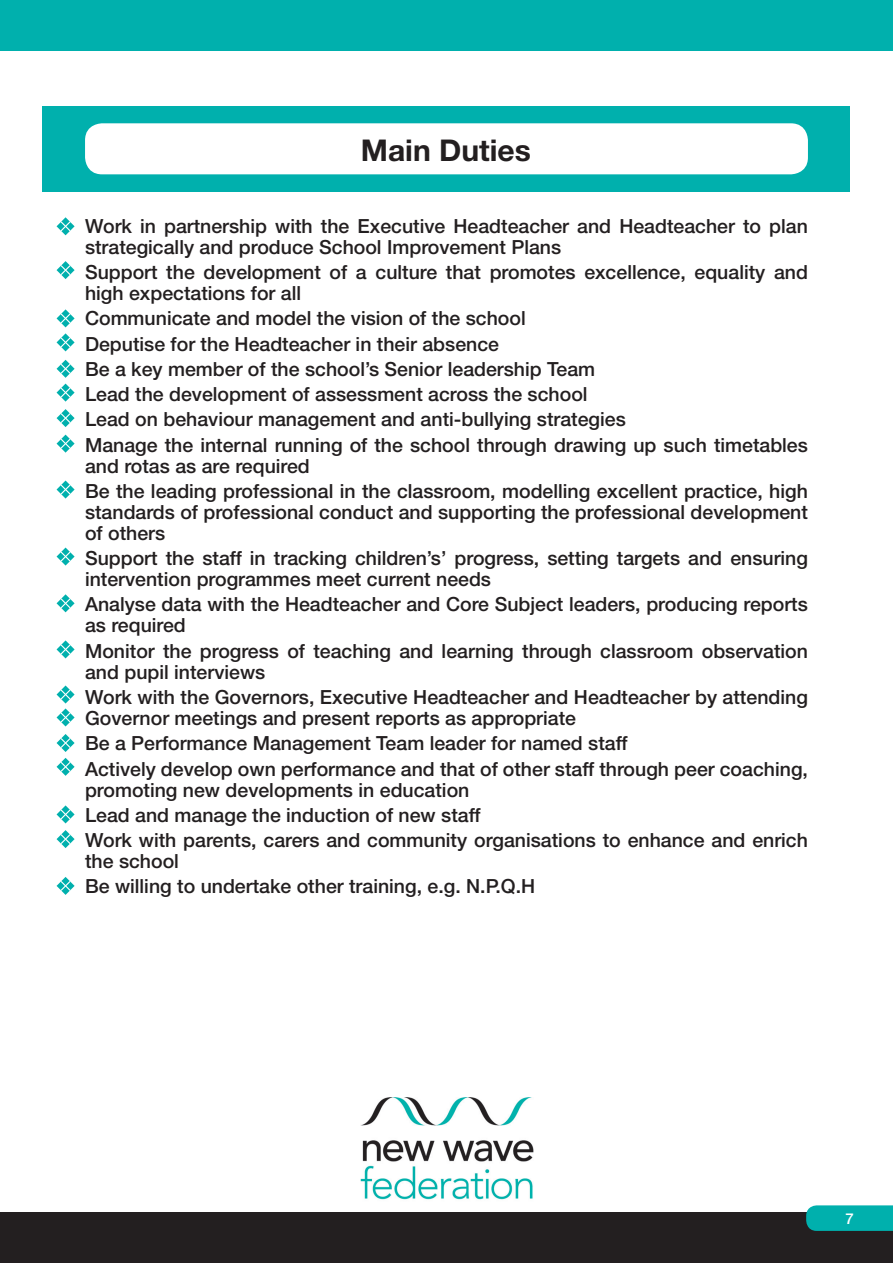
<style>
.page{position:relative;width:893px;height:1263px;background:#fff}
.page>*{position:absolute;margin:0;border:0;box-sizing:border-box;transform-origin:0 0}
.t1{font:700 30px "Helvetica Neue";color:#231f20}
.Main1{font:500 19.5px/21px "Helvetica Neue";color:#231f20}
.t2{font:500 15px "Helvetica Neue";color:#fff}
</style>
<div class="page">
<div style="left:0;top:1212px;width:893px;height:51px;background:#231f20"></div>
<svg style="left:806px;top:1205px;width:87px;height:26px;background:#06afac"></svg>
<div style="left:0;top:0;width:893px;height:51px;background:#00b0ad"></div>
<div style="left:43px;top:106px;width:807px;height:85px;background:#00b0ad"></div>
<div style="left:85px;top:123px;width:723px;height:51px;background:#fff;border-radius:17px"></div>
<svg style="left:57px;top:217px;width:18px;height:18px"></svg>
<svg style="left:57px;top:261px;width:18px;height:18px"></svg>
<svg style="left:57px;top:480px;width:18px;height:19px"></svg>
<svg style="left:57px;top:547px;width:18px;height:19px"></svg>
<svg style="left:57px;top:594px;width:18px;height:18px"></svg>
<svg style="left:57px;top:640px;width:18px;height:18px"></svg>
<svg style="left:57px;top:685px;width:18px;height:41px"></svg>
<svg style="left:57px;top:734px;width:18px;height:18px"></svg>
<svg style="left:57px;top:758px;width:18px;height:18px"></svg>
<svg style="left:57px;top:805px;width:18px;height:18px"></svg>
<svg style="left:57px;top:830px;width:18px;height:18px"></svg>
<svg style="left:57px;top:877px;width:18px;height:18px"></svg>
<svg style="left:57px;top:309px;width:18px;height:18px"></svg>
<svg style="left:57px;top:333px;width:18px;height:18px"></svg>
<svg style="left:57px;top:360px;width:18px;height:18px"></svg>
<svg style="left:57px;top:384px;width:18px;height:18px"></svg>
<svg style="left:57px;top:409px;width:18px;height:18px"></svg>
<svg style="left:57px;top:435px;width:18px;height:18px"></svg>
<img style="left:361px;top:1097px;width:173px;height:103px">
<p class="t1" style="left:361px;top:131px;width:171px">Main Duties</p>
<p class="Main1" style="left:85px;top:215px;width:724px">Work in partnership with the Executive Headteacher and Headteacher to plan strategically and produce School Improvement Plans</p>
<p class="Main1" style="left:85px;top:262px;width:724px">Support the development of a culture that promotes excellence, equality and high expectations for all</p>
<p class="Main1" style="left:85px;top:308px;width:442px">Communicate and model the vision of the school</p>
<p class="Main1" style="left:85px;top:333px;width:415px">Deputise for the Headteacher in their absence</p>
<p class="Main1" style="left:85px;top:358px;width:512px">Be a key member of the school’s Senior leadership Team</p>
<p class="Main1" style="left:85px;top:384px;width:504px">Lead the development of assessment across the school</p>
<p class="Main1" style="left:85px;top:409px;width:542px">Lead on behaviour management and anti-bullying strategies</p>
<p class="Main1" style="left:85px;top:434px;width:724px">Manage the internal running of the school through drawing up such timetables and rotas as are required</p>
<p class="Main1" style="left:85px;top:480px;width:724px;text-align:justify">Be the leading professional in the classroom, modelling excellent practice, high standards of professional conduct and supporting the professional development of others</p>
<p class="Main1" style="left:85px;top:548px;width:724px">Support the staff in tracking children’s’ progress, setting targets and ensuring intervention programmes meet current needs</p>
<p class="Main1" style="left:85px;top:594px;width:724px">Analyse data with the Headteacher and Core Subject leaders, producing reports as required</p>
<p class="Main1" style="left:85px;top:640px;width:724px">Monitor the progress of teaching and learning through classroom observation and pupil interviews</p>
<p class="Main1" style="left:85px;top:686px;width:724px">Work with the Governors, Executive Headteacher and Headteacher by attending<br>Governor meetings and present reports as appropriate</p>
<p class="Main1" style="left:85px;top:733px;width:544px">Be a Performance Management Team leader for named staff</p>
<p class="Main1" style="left:85px;top:758px;width:724px">Actively develop own performance and that of other staff through peer coaching, promoting new developments in education</p>
<p class="Main1" style="left:85px;top:804px;width:397px">Lead and manage the induction of new staff</p>
<p class="Main1" style="left:85px;top:829px;width:724px">Work with parents, carers and community organisations to enhance and enrich the school</p>
<p class="Main1" style="left:85px;top:876px;width:452px">Be willing to undertake other training, e.g. N.P.Q.H</p>
<p class="t2" style="left:845px;top:1209px;width:10px">7</p>
</div>
